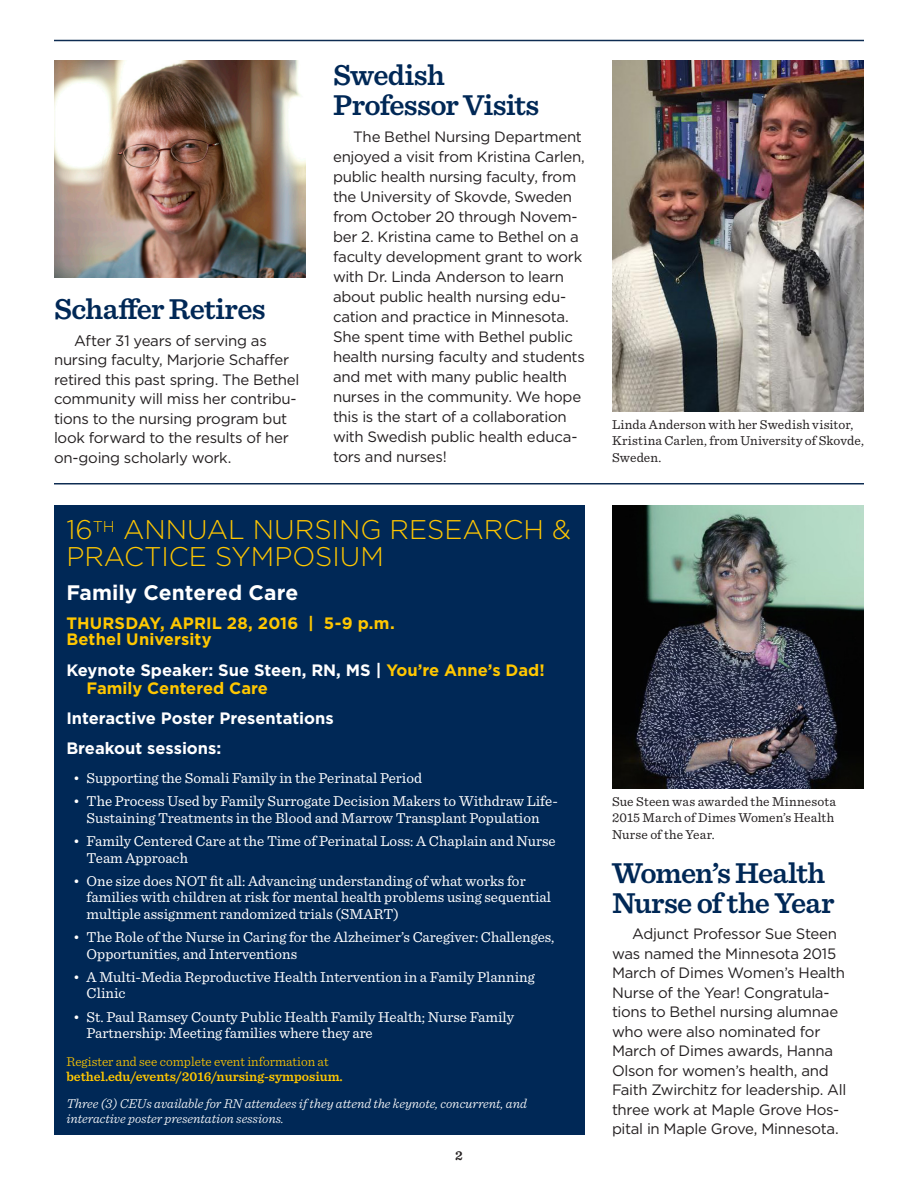
<style>
.page{position:relative;width:918px;height:1188px;background:#fff}
.page>*{position:absolute;margin:0;border:0;box-sizing:border-box;transform-origin:0 0}
.Headline{font:600 30px/30px "Sentinel";letter-spacing:-.025em;color:#002856}
.t1{font:300 27px/27px "Gotham";color:#ffc700}
.t2{font:700 21px "Gotham";color:#fff}
.t3{font:700 16.5px/16.5px "Gotham";color:#ffc700}
.t4{font:700 16.5px "Gotham";color:#fff}
.Body_text_non-balanc{font:15px/20px "Gotham";letter-spacing:-.02em;color:#231f20}
.t5{font:15px/16.5px "Sentinel";color:#fff}
.Body_text_balanced{font:15px/19.5px "Gotham";letter-spacing:-.02em;color:#231f20}
.Photo_Caption{font:13.5px/16.2px "Sentinel";letter-spacing:.01em;color:#231f20}
.t6{font:italic 300 13.5px/15px "Sentinel";color:#fff}
.t7{font:600 13.5px/15px "Sentinel";color:#ffc700}
.t8{font:600 13.5px "Sentinel";color:#231f20}
.s1{color:#fff}
.s2{font-weight:300}
</style>
<div class="page">
<hr style="left:54px;top:40px;width:810px;height:1px;background:#0e2c52">
<img style="left:612px;top:61px;width:252px;height:351px">
<img style="left:612px;top:505px;width:252px;height:284px">
<hr style="left:54px;top:483px;width:810px;height:1px;background:#0e2c52">
<img style="left:54px;top:61px;width:252px;height:217px">
<div style="left:54px;top:505px;width:531px;height:630px;background:#002856"></div>
<p class="Headline" style="left:54px;top:293px;width:213px">Schaffer Retires</p>
<p class="Body_text_non-balanc" style="left:54px;top:330px;width:247px;line-height:19.5px;text-indent:20px">After 31 years of serving as nursing faculty, Marjorie Schaffer retired this past spring. The Bethel community will miss her contribu&shy;tions to the nursing program but look forward to the results of her on-going scholarly work.</p>
<p class="Headline" style="left:333px;top:58px;width:208px;line-height:30.5px">Swedish<br>Professor Visits</p>
<p class="Body_text_non-balanc" style="left:333px;top:126px;width:253px;text-indent:20px">The Bethel Nursing Department enjoyed a visit from Kristina Carlen, public health nursing faculty, from the University of Skovde, Sweden from October 20 through Novem&shy;ber 2. Kristina came to Bethel on a faculty development grant to work with Dr. Linda Anderson to learn about public health nursing edu&shy;cation and practice in Minnesota.<br>She spent time with Bethel public health nursing faculty and students and met with many public health nurses in the community. We hope this is the start of a collaboration with Swedish public health educa&shy;tors and nurses!</p>
<p class="t1" style="left:66px;top:516px;width:506px">16<sup>TH</sup> ANNUAL NURSING RESEARCH &amp;<br>PRACTICE SYMPOSIUM</p>
<p class="t2" style="left:66px;top:578px;width:234px">Family Centered Care</p>
<p class="t3" style="left:66px;top:614px;width:330px">THURSDAY, APRIL 28, 2016 | 5-9 p.m.<br>Bethel University</p>
<p class="t3" style="left:87px;top:661px;width:460px;line-height:18px;text-indent:-20px"><span class="s1">Keynote Speaker: Sue Steen, RN, MS |</span> You’re Anne’s Dad!<br>Family Centered Care</p>
<p class="t4" style="left:66px;top:707px;width:269px">Interactive Poster Presentations</p>
<p class="t4" style="left:66px;top:737px;width:157px">Breakout sessions:</p>
<p class="t5" style="left:73px;top:769px;width:351px">• Supporting the Somali Family in the Perinatal Period</p>
<p class="t5" style="left:73px;top:792px;width:486px;text-align:center">• The Process Used by Family Surrogate Decision Makers to Withdraw Life-<br>Sustaining Treatments in the Blood and Marrow Transplant Population</p>
<p class="t5" style="left:87px;top:832px;width:471px;text-indent:-14px">• Family Centered Care at the Time of Perinatal Loss: A Chaplain and Nurse<br>Team Approach</p>
<p class="t5" style="left:87px;top:872px;width:466px;text-indent:-14px">• One size does NOT fit all: Advancing understanding of what works for families with children at risk for mental health problems using sequential multiple assignment randomized trials (SMART)</p>
<p class="t5" style="left:87px;top:928px;width:469px;text-indent:-14px">• The Role of the Nurse in Caring for the Alzheimer’s Caregiver: Challenges,<br>Opportunities, and Interventions</p>
<p class="t5" style="left:87px;top:968px;width:450px;text-indent:-14px">• A Multi-Media Reproductive Health Intervention in a Family Planning<br>Clinic</p>
<p class="t5" style="left:87px;top:1007px;width:429px;text-indent:-14px">• St. Paul Ramsey County Public Health Family Health; Nurse Family<br>Partnership: Meeting families where they are</p>
<p class="t7" style="left:66px;top:1053px;width:278px"><span class="s2">Register and see complete event information at </span>bethel.edu/events/2016/nursing-symposium.</p>
<p class="t6" style="left:66px;top:1095px;width:462px">Three (3) CEUs available for RN attendees if they attend the keynote, concurrent, and interactive poster presentation sessions.</p>
<p class="t8" style="left:455px;top:1145px;width:9px">2</p>
<p class="Photo_Caption" style="left:612px;top:416px;width:253px">Linda Anderson with her Swedish visitor,<br>Kristina Carlen, from University of Skovde,<br>Sweden.</p>
<p class="Photo_Caption" style="left:612px;top:793px;width:226px">Sue Steen was awarded the Minnesota<br>2015 March of Dimes Women’s Health<br>Nurse of the Year.</p>
<p class="Headline" style="left:612px;top:856px;width:224px">Women’s Health<br>Nurse of the Year</p>
<p class="Body_text_balanced" style="left:612px;top:924px;width:236px;text-indent:20px">Adjunct Professor Sue Steen was named the Minnesota 2015<br>March of Dimes Women’s Health<br>Nurse of the Year! Congratula&shy;tions to Bethel nursing alumnae who were also nominated for<br>March of Dimes awards, Hanna<br>Olson for women’s health, and<br>Faith Zwirchitz for leadership. All three work at Maple Grove Hos&shy;pital in Maple Grove, Minnesota.</p>
</div>
